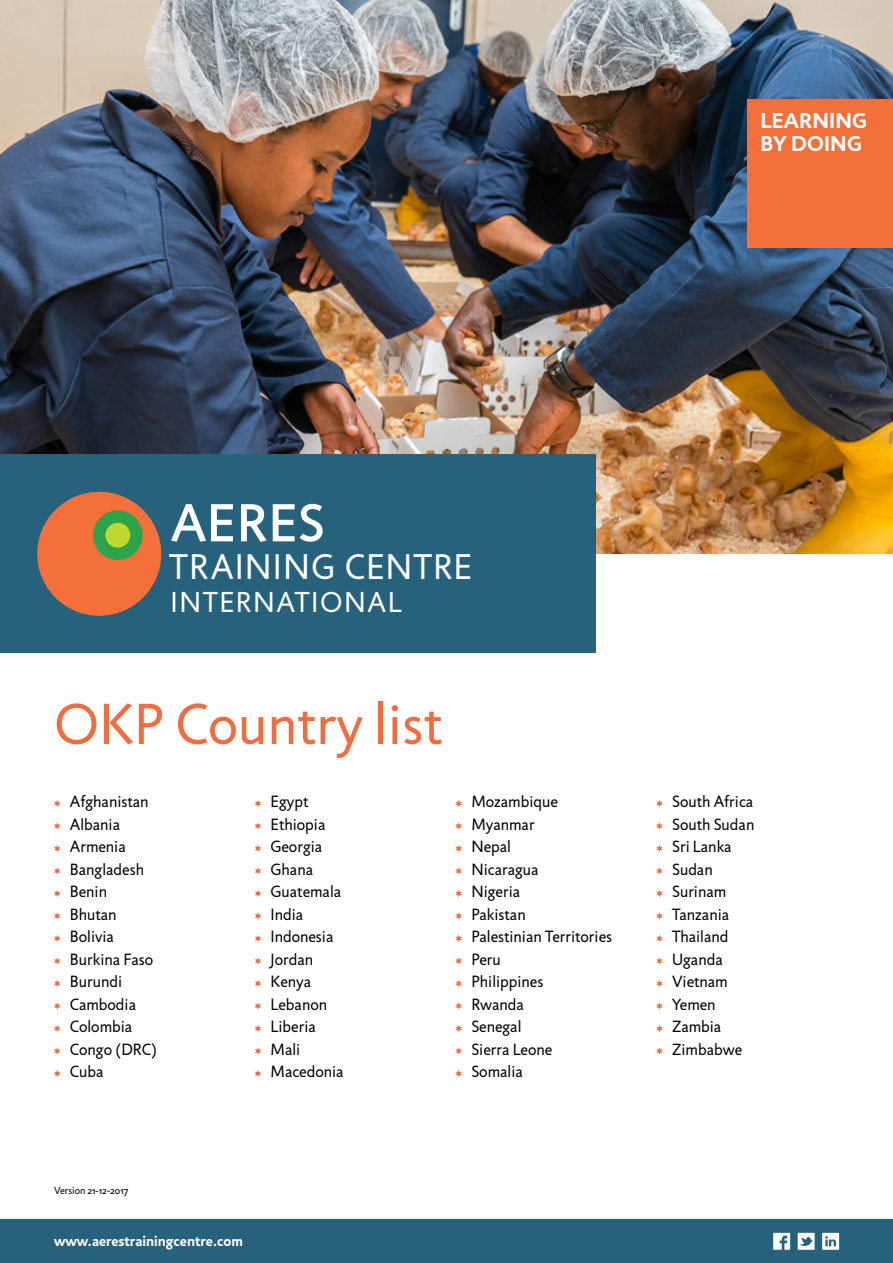
<style>
.page{position:relative;width:893px;height:1263px;background:#fff}
.page>*{position:absolute;margin:0;border:0;box-sizing:border-box;transform-origin:0 0}
.t1{font:58.5px "Jigsaw";color:#f36c3f}
.t2{font:36px "Jigsaw";letter-spacing:.03em;color:#fff}
.t3{font:29.1px "Jigsaw";letter-spacing:.055em;color:#fff}
.t4{font:700 21.75px/22.8px "Jigsaw";letter-spacing:.01em;color:#fff}
.t5{font:16.5px/22.5px "Jigsaw";color:#000}
.t6{font:700 15px "Jigsaw";color:#fff}
.t7{font:10.5px "Jigsaw";color:#000}
</style>
<div class="page">
<img style="left:0;top:0;width:893px;height:554px">
<div style="left:0;top:454px;width:595px;height:199px;background:#26627b"></div>
<div style="left:37px;top:492px;width:124px;height:124px;background:#f3703a;border-radius:50%"></div>
<div style="left:93px;top:510px;width:50px;height:50px;background:#2da44a;border-radius:50%"></div>
<div style="left:105px;top:523px;width:25px;height:25px;background:#bfd730;border-radius:50%"></div>
<svg style="left:171px;top:504px;width:62px;height:38px"></svg>
<svg style="left:241px;top:504px;width:26px;height:38px"></svg>
<svg style="left:273px;top:504px;width:50px;height:38px"></svg>
<svg style="left:54px;top:800px;width:6px;height:7px"></svg>
<svg style="left:54px;top:822px;width:6px;height:8px"></svg>
<svg style="left:54px;top:845px;width:6px;height:7px"></svg>
<svg style="left:54px;top:867px;width:6px;height:8px"></svg>
<svg style="left:54px;top:890px;width:6px;height:7px"></svg>
<svg style="left:54px;top:912px;width:6px;height:8px"></svg>
<svg style="left:54px;top:935px;width:6px;height:7px"></svg>
<svg style="left:54px;top:957px;width:6px;height:8px"></svg>
<svg style="left:54px;top:980px;width:6px;height:7px"></svg>
<svg style="left:54px;top:1002px;width:6px;height:8px"></svg>
<svg style="left:54px;top:1025px;width:6px;height:7px"></svg>
<svg style="left:54px;top:1047px;width:6px;height:8px"></svg>
<svg style="left:54px;top:1070px;width:6px;height:7px"></svg>
<svg style="left:255px;top:800px;width:6px;height:7px"></svg>
<svg style="left:255px;top:822px;width:6px;height:8px"></svg>
<svg style="left:255px;top:845px;width:6px;height:7px"></svg>
<svg style="left:255px;top:867px;width:6px;height:8px"></svg>
<svg style="left:255px;top:890px;width:6px;height:7px"></svg>
<svg style="left:255px;top:912px;width:6px;height:8px"></svg>
<svg style="left:255px;top:935px;width:6px;height:7px"></svg>
<svg style="left:255px;top:957px;width:6px;height:8px"></svg>
<svg style="left:255px;top:980px;width:6px;height:7px"></svg>
<svg style="left:255px;top:1002px;width:6px;height:8px"></svg>
<svg style="left:255px;top:1025px;width:6px;height:7px"></svg>
<svg style="left:255px;top:1047px;width:6px;height:8px"></svg>
<svg style="left:255px;top:1070px;width:6px;height:7px"></svg>
<svg style="left:455px;top:800px;width:7px;height:7px"></svg>
<svg style="left:455px;top:822px;width:7px;height:8px"></svg>
<svg style="left:455px;top:845px;width:7px;height:7px"></svg>
<svg style="left:455px;top:867px;width:7px;height:8px"></svg>
<svg style="left:455px;top:890px;width:7px;height:7px"></svg>
<svg style="left:455px;top:912px;width:7px;height:8px"></svg>
<svg style="left:455px;top:935px;width:7px;height:7px"></svg>
<svg style="left:455px;top:957px;width:7px;height:8px"></svg>
<svg style="left:455px;top:980px;width:7px;height:7px"></svg>
<svg style="left:455px;top:1002px;width:7px;height:8px"></svg>
<svg style="left:455px;top:1025px;width:7px;height:7px"></svg>
<svg style="left:455px;top:1047px;width:7px;height:8px"></svg>
<svg style="left:455px;top:1070px;width:7px;height:7px"></svg>
<svg style="left:656px;top:800px;width:7px;height:7px"></svg>
<svg style="left:656px;top:822px;width:7px;height:8px"></svg>
<svg style="left:656px;top:845px;width:7px;height:7px"></svg>
<svg style="left:656px;top:867px;width:7px;height:8px"></svg>
<svg style="left:656px;top:890px;width:7px;height:7px"></svg>
<svg style="left:656px;top:912px;width:7px;height:8px"></svg>
<svg style="left:656px;top:935px;width:7px;height:7px"></svg>
<svg style="left:656px;top:957px;width:7px;height:8px"></svg>
<svg style="left:656px;top:980px;width:7px;height:7px"></svg>
<svg style="left:656px;top:1002px;width:7px;height:8px"></svg>
<svg style="left:656px;top:1025px;width:7px;height:7px"></svg>
<svg style="left:656px;top:1047px;width:7px;height:8px"></svg>
<div style="left:0;top:1219px;width:893px;height:44px;background:#26627b"></div>
<svg style="left:773px;top:1233px;width:17px;height:17px"></svg>
<svg style="left:798px;top:1233px;width:17px;height:17px"></svg>
<svg style="left:822px;top:1233px;width:17px;height:17px"></svg>
<div style="left:748px;top:99px;width:145px;height:148px;background:#f3703a"></div>
<h3 class="t4" style="left:761px;top:109px;width:108px">LEARNING<br>BY DOING</h3>
<h2 class="t2" style="left:170px;top:546px;width:304px">TRAINING CENTRE</h2>
<h3 class="t3" style="left:171px;top:586px;width:233px">INTERNATIONAL</h3>
<h1 class="t1" style="left:54px;top:690px;width:390px">OKP Country list</h1>
<p class="t5" style="left:70px;top:790px;width:89px">Afghanistan<br>Albania<br>Armenia<br>Bangladesh<br>Benin<br>Bhutan<br>Bolivia<br>Burkina Faso<br>Burundi<br>Cambodia<br>Colombia<br>Congo (DRC)<br>Cuba</p>
<p class="t5" style="left:271px;top:790px;width:75px">Egypt<br>Ethiopia<br>Georgia<br>Ghana<br>Guatemala<br>India<br>Indonesia<br>Jordan<br>Kenya<br>Lebanon<br>Liberia<br>Mali<br>Macedonia</p>
<p class="t5" style="left:471px;top:790px;width:142px">Mozambique<br>Myanmar<br>Nepal<br>Nicaragua<br>Nigeria<br>Pakistan<br>Palestinian Territories<br>Peru<br>Philippines<br>Rwanda<br>Senegal<br>Sierra Leone<br>Somalia</p>
<p class="t5" style="left:672px;top:790px;width:84px">South Africa<br>South Sudan<br>Sri Lanka<br>Sudan<br>Surinam<br>Tanzania<br>Thailand<br>Uganda<br>Vietnam<br>Yemen<br>Zambia<br>Zimbabwe</p>
<p class="t7" style="left:54px;top:1184px;width:76px">Version 21-12-2017</p>
<p class="t6" style="left:54px;top:1231px;width:190px">www.aerestrainingcentre.com</p>
</div>
